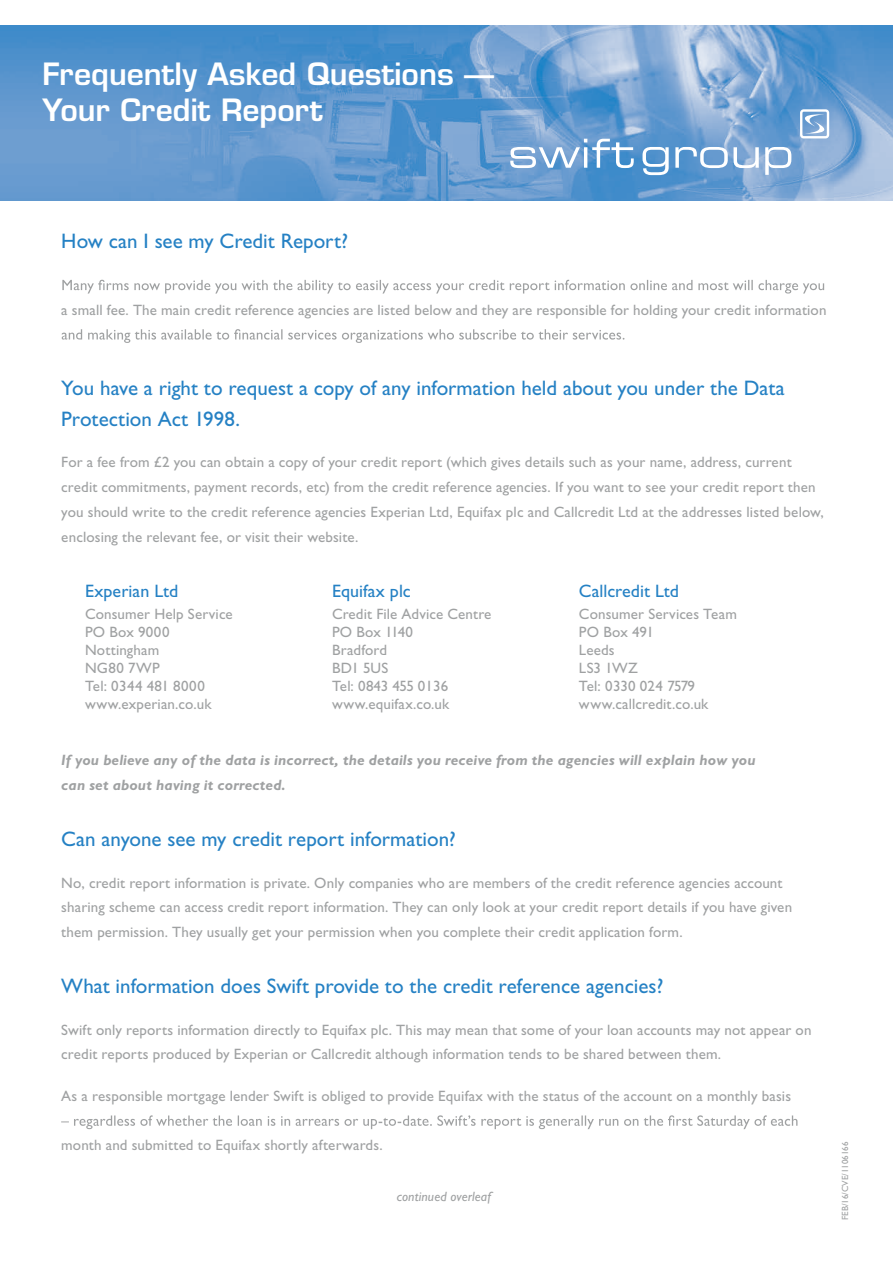
<style>
.page{position:relative;width:893px;height:1263px;background:#fff}
.page>*{position:absolute;margin:0;border:0;box-sizing:border-box;transform-origin:0 0}
.t1{font:600 30px/36px "Eurostile";color:#fff}
.t2{font:21px/30.5px "Gill Sans";color:#2581c4}
.t3{font:18px "Gill Sans";color:#2581c4}
.t4{font:15px/18px "Gill Sans";letter-spacing:.01em;color:#9fa1a2}
.t5{font:italic 700 15px/24.8px "Gill Sans";letter-spacing:.01em;color:#9fa1a2}
.t6{font:italic 13.5px "Gill Sans";letter-spacing:.01em;color:#9fa1a2}
.t7{font:9px "Gill Sans";color:#9fa1a2}
</style>
<div class="page">
<img style="left:0;top:26px;width:893px;height:174px">
<svg style="left:62px;top:280px;width:762px;height:13px"></svg>
<svg style="left:62px;top:329px;width:562px;height:14px"></svg>
<svg style="left:61px;top:1115px;width:736px;height:14px"></svg>
<svg style="left:510px;top:139px;width:124px;height:29px"></svg>
<svg style="left:642px;top:147px;width:27px;height:28px"></svg>
<svg style="left:675px;top:147px;width:84px;height:21px"></svg>
<svg style="left:765px;top:147px;width:26px;height:28px"></svg>
<div style="left:800px;top:109px;width:29px;height:29px;border:2px solid #fff;border-radius:2px"></div>
<svg style="left:787px;top:113px;width:42px;height:22px"></svg>
<h1 class="t1" style="left:43px;top:56px;width:453px">Frequently Asked Questions —<br>Your Credit Report</h1>
<h2 class="t2" style="left:61px;top:226px;width:288px">How can I see my Credit Report?</h2>
<p class="t4" style="left:61px;top:301px;width:767px">a small fee. The main credit reference agencies are listed below and they are responsible for holding your credit information</p>
<h2 class="t2" style="left:61px;top:373px;width:725px">You have a right to request a copy of any information held about you under the Data<br>Protection Act 1998.</h2>
<p class="t4" style="left:61px;top:450px;width:764px;line-height:24.8px">For a fee from £2 you can obtain a copy of your credit report (which gives details such as your name, address, current credit commitments, payment records, etc) from the credit reference agencies. If you want to see your credit report then you should write to the credit reference agencies Experian Ltd, Equifax plc and Callcredit Ltd at the addresses listed below, enclosing the relevant fee, or visit their website.</p>
<p class="t3" style="left:85px;top:580px;width:95px">Experian Ltd</p>
<p class="t4" style="left:85px;top:605px;width:149px">Consumer Help Service<br>PO Box 9000<br>Nottingham<br>NG80 7WP<br>Tel: 0344 481 8000 www.experian.co.uk</p>
<p class="t3" style="left:332px;top:580px;width:80px">Equifax plc</p>
<p class="t4" style="left:332px;top:605px;width:161px">Credit File Advice Centre<br>PO Box 1140<br>Bradford<br>BD1 5US<br>Tel: 0843 455 0136 www.equifax.co.uk</p>
<p class="t3" style="left:579px;top:580px;width:102px">Callcredit Ltd</p>
<p class="t4" style="left:579px;top:605px;width:159px">Consumer Services Team<br>PO Box 491<br>Leeds<br>LS3 1WZ<br>Tel: 0330 024 7579 www.callcredit.co.uk</p>
<p class="t5" style="left:61px;top:748px;width:696px">If you believe any of the data is incorrect, the details you receive from the agencies will explain how you can set about having it corrected.</p>
<h2 class="t2" style="left:61px;top:824px;width:396px">Can anyone see my credit report information?</h2>
<p class="t4" style="left:61px;top:870px;width:732px;line-height:24.8px">No, credit report information is private. Only companies who are members of the credit reference agencies account sharing scheme can access credit report information. They can only look at your credit report details if you have given them permission. They usually get your permission when you complete their credit application form.</p>
<h2 class="t2" style="left:61px;top:971px;width:604px">What information does Swift provide to the credit reference agencies?</h2>
<p class="t4" style="left:61px;top:1017px;width:752px;line-height:24.8px">Swift only reports information directly to Equifax plc. This may mean that some of your loan accounts may not appear on credit reports produced by Experian or Callcredit although information tends to be shared between them.</p>
<p class="t4" style="left:61px;top:1087px;width:731px">As a responsible mortgage lender Swift is obliged to provide Equifax with the status of the account on a monthly basis</p>
<p class="t4" style="left:61px;top:1136px;width:323px">month and submitted to Equifax shortly afterwards.</p>
<p class="t6" style="left:397px;top:1188px;width:96px">continued overleaf</p>
<p class="t7" style="left:840px;top:1220px;width:80px;rotate:-90deg">FEB/16/CVE/1106166</p>
</div>
